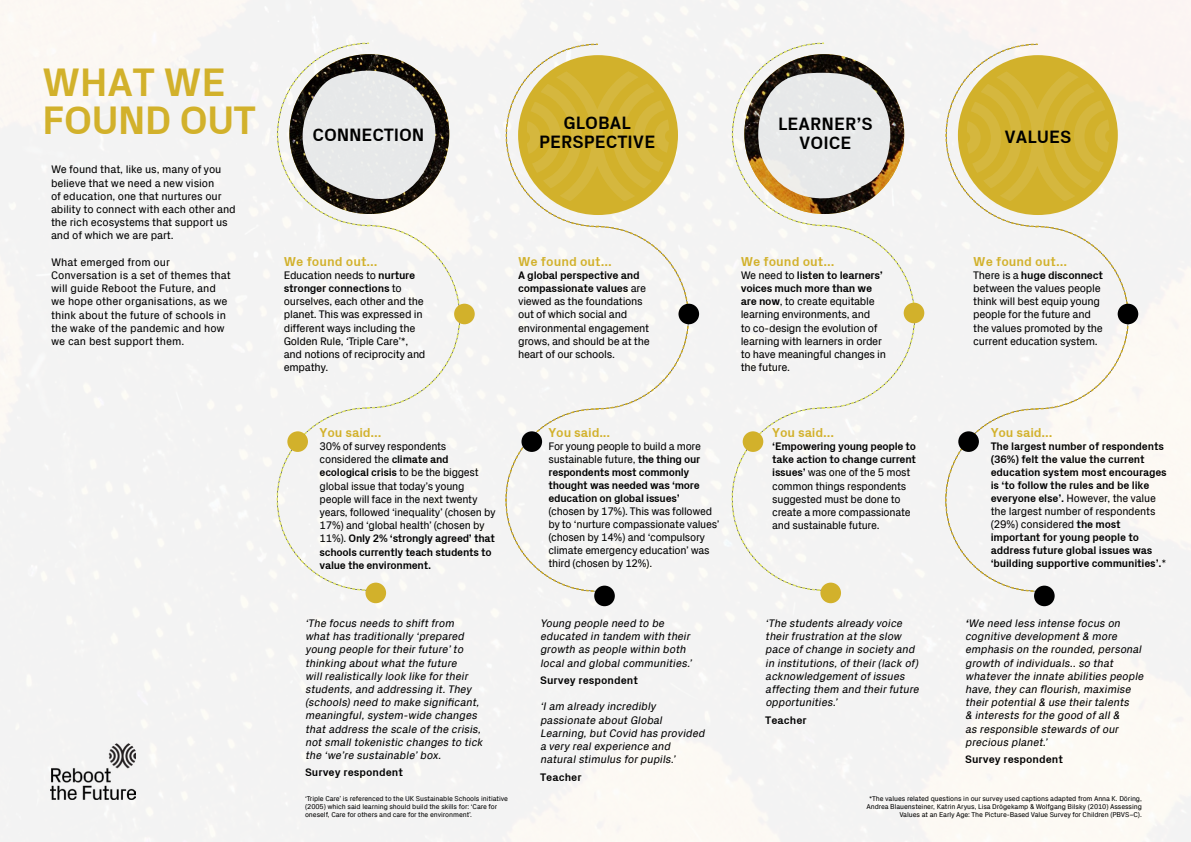
<style>
.page{position:relative;width:1191px;height:842px;background:#fff}
.page>*{position:absolute;margin:0;border:0;box-sizing:border-box;transform-origin:0 0}
.t1{font:700 40px/38px "Px Grotesk";letter-spacing:-.025em;color:#d2b12b}
.t2{font:700 18px/19px "Px Grotesk";color:#000;text-align:center}
.t3{font:700 13px "Px Grotesk";color:#d2b12b}
.t4{font:11px/13.2px "Px Grotesk";letter-spacing:-.025em;color:#000}
.t5{font:italic 11px/13.2px "Px Grotesk";color:#000}
.t6{font:700 11px/13px "Px Grotesk";letter-spacing:-.015em;color:#000}
.t7{font:11px/13.2px "Px Grotesk";color:#000}
.t8{font:7px/8.4px "Px Grotesk";letter-spacing:-.01em;color:#000;text-align:right}
.s1{font-weight:700}
.s2{font-weight:400}
</style>
<div class="page">
<img style="left:0;top:0;width:1191px;height:842px">
<img style="left:50px;top:743px;width:85px;height:56px">
<div style="left:903px;top:303px;width:21px;height:20px;background:#d2b12b;border-radius:50%"></div>
<div style="left:1117px;top:304px;width:21px;height:20px;background:#000;border-radius:50%"></div>
<div style="left:454px;top:304px;width:21px;height:20px;background:#d2b12b;border-radius:50%"></div>
<div style="left:678px;top:304px;width:21px;height:20px;background:#000;border-radius:50%"></div>
<div style="left:365px;top:583px;width:21px;height:20px;background:#d2b12b;border-radius:50%"></div>
<div style="left:820px;top:583px;width:21px;height:20px;background:#d2b12b;border-radius:50%"></div>
<div style="left:594px;top:586px;width:21px;height:20px;background:#000;border-radius:50%"></div>
<div style="left:1034px;top:586px;width:20px;height:20px;background:#000;border-radius:50%"></div>
<svg style="left:276px;top:42px;width:185px;height:549px"></svg>
<svg style="left:731px;top:42px;width:185px;height:549px"></svg>
<svg style="left:505px;top:43px;width:184px;height:549px"></svg>
<svg style="left:944px;top:43px;width:185px;height:549px"></svg>
<h1 class="t1" style="left:42px;top:62px;width:215px">WHAT WE<br>FOUND OUT</h1>
<p class="t4" style="left:51px;top:162px;width:186px">We found that, like us, many of you believe that we need a new vision<br>of education, one that nurtures our ability to connect with each other and the rich ecosystems that support us and of which we are part.</p>
<p class="t7" style="left:51px;top:255px;width:181px">What emerged from our<br>Conversation is a set of themes that will guide Reboot the Future, and we hope other organisations, as we think about the future of schools in the wake of the pandemic and how we can best support them.</p>
<h2 class="t2" style="left:539px;top:112px;width:118px">GLOBAL<br>PERSPECTIVE</h2>
<h2 class="t2" style="left:312px;top:124px;width:113px">CONNECTION</h2>
<h2 class="t2" style="left:778px;top:113px;width:96px">LEARNER’S<br>VOICE</h2>
<p class="t3" style="left:284px;top:253px;width:95px">We found out...</p>
<p class="t4" style="left:284px;top:268px;width:143px">Education needs to <span class="s1">nurture stronger connections</span> to ourselves, each other and the planet. This was expressed in different ways including the<br>Golden Rule, ‘Triple Care’*, and notions of reciprocity and empathy.</p>
<p class="t3" style="left:320px;top:425px;width:63px">You said...</p>
<p class="t4" style="left:320px;top:439px;width:178px">30% of survey respondents considered the <span class="s1">climate and ecological crisis</span> to be the biggest global issue that today’s young people will face in the next twenty years, followed ‘inequality’ (chosen by<br>17%) and ‘global health’ (chosen by<br>11%). <span class="s1">Only 2% ‘strongly agreed’ that schools currently teach students to value the environment.</span></p>
<p class="t5" style="left:305px;top:616px;width:182px">‘The focus needs to shiftfrom whathas traditionally ‘prepared young people fortheirfuture’to thinking aboutwhatthe future willrealistically look like fortheir students,and addressing it.They (schools)need to make significant, meaningful,system-wide changes thataddress the scale ofthe crisis, notsmalltokenistic changes to tick the ‘we’re sustainable’box.</p>
<p class="t6" style="left:305px;top:766px;width:99px">Survey respondent</p>
<p class="t3" style="left:518px;top:253px;width:95px">We found out...</p>
<p class="t4" style="left:518px;top:268px;width:133px"><span class="s1">A global perspective and compassionate values</span> are viewed as the foundations out of which social and environmental engagement grows, and should be at the heart of our schools.</p>
<p class="t3" style="left:740px;top:253px;width:95px">We found out...</p>
<p class="t4" style="left:740px;top:268px;width:147px">We need to <span class="s1">listen to learners’ voices much more than we are now</span>, to create equitable learning environments, and<br>to co-design the evolution of learning with learners in order to have meaningful changes in the future.</p>
<p class="t3" style="left:548px;top:425px;width:63px">You said...</p>
<p class="t6" style="left:548px;top:439px;width:154px"><span class="s2">For young people to build a more sustainable future,</span> the thing our respondents most commonly thought was needed was ‘more education on global issues’</p>
<p class="t4" style="left:548px;top:504px;width:172px">(chosen by 17%). This was followed by to ‘nurture compassionate values’ (chosen by 14%) and ‘compulsory climate emergency education’ was third (chosen by 12%).</p>
<p class="t5" style="left:540px;top:616px;width:155px">Young people need to be educated in tandem with their growth as people within both localand globalcommunities.’</p>
<p class="t6" style="left:540px;top:673px;width:99px">Survey respondent</p>
<p class="t5" style="left:540px;top:699px;width:169px">‘Iam already incredibly passionate aboutGlobal<br>Learning,butCovid has provided a very realexperience and naturalstimulus forpupils.’</p>
<p class="t6" style="left:540px;top:770px;width:43px">Teacher</p>
<p class="t3" style="left:772px;top:425px;width:63px">You said...</p>
<p class="t4" style="left:772px;top:439px;width:145px"><span class="s1">‘Empowering young people to take action to change current issues’</span> was one of the 5 most common things respondents suggested must be done to create a more compassionate and sustainable future.</p>
<p class="t5" style="left:765px;top:616px;width:158px">‘The students already voice theirfrustration atthe slow pace ofchange in society and in institutions,oftheir(lack of) acknowledgementofissues affecting them and theirfuture opportunities.’</p>
<p class="t6" style="left:765px;top:713px;width:43px">Teacher</p>
<h2 class="t2" style="left:1004px;top:126px;width:68px">VALUES</h2>
<p class="t3" style="left:973px;top:253px;width:95px">We found out...</p>
<p class="t4" style="left:973px;top:268px;width:131px">There is a <span class="s1">huge disconnect </span>between the values people think will best equip young people for the future and the values promoted by the current education system.</p>
<p class="t3" style="left:990px;top:425px;width:63px">You said...</p>
<p class="t6" style="left:990px;top:439px;width:177px">The largest number of respondents (36%) felt the value the current education system most encourages is ‘to follow the rules and be like everyone else’. <span class="s2">However, the value the largest number of respondents (29%) considered</span> the most important for young people to address future global issues was ‘building supportive communities’.<span class="s2">*</span></p>
<p class="t5" style="left:965px;top:616px;width:183px"><span class="s1">‘</span>We need less intense focus on cognitive development&amp; more emphasis on the rounded,personal growth ofindividuals..so that whateverthe innate abilities people have,they can flourish,maximise theirpotential&amp; use theirtalents<br>&amp; interests forthe good ofall&amp;<br>as responsible stewards ofour precious planet.’</p>
<p class="t6" style="left:965px;top:753px;width:99px">Survey respondent</p>
<p class="t8" style="left:305px;top:793px;width:204px;text-align:left">‘Triple Care’ is referenced to the UK Sustainable Schools initiative (2005) which said learning should build the skills for: ‘Care for oneself, Care for others and care for the environment’.</p>
<p class="t8" style="left:866px;top:793px;width:277px">*The values related questions in our survey used captions adapted from Anna K. Döring,<br>Andrea Blauensteiner, Katrin Aryus, Lisa Drögekamp &amp; Wolfgang Bilsky (2010) Assessing<br>Values at an Early Age: The Picture-Based Value Survey for Children (PBVS–C).</p>
</div>
